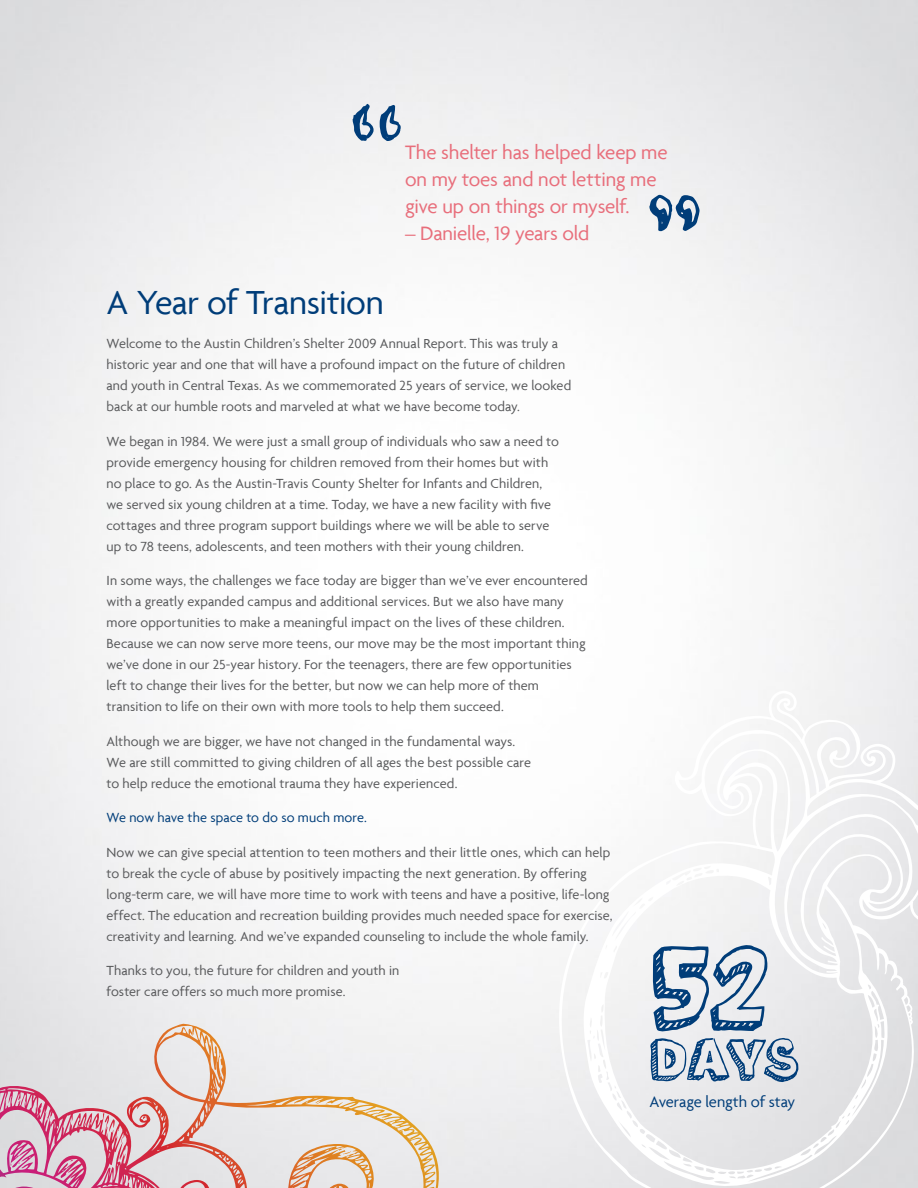
<style>
.page{position:relative;width:918px;height:1188px;background:#fff}
.page>*{position:absolute;margin:0;border:0;box-sizing:border-box;transform-origin:0 0}
.t1{font:147px "Oil Change";color:#003d79}
.t2{font:60px "Oil Change";color:#003d79}
.t3{font:36px "Agenda";letter-spacing:-.015em;color:#003d79}
.t4{font:21px/27px "Agenda";letter-spacing:-.01em;color:#e86e7b}
.t5{font:16.5px "Agenda";letter-spacing:-.005em;color:#003d79}
.t6{font:14.25px/21px "Agenda";letter-spacing:.005em;color:#58595b}
.t7{font:14.25px "Agenda";letter-spacing:.005em;color:#003d79}
</style>
<div class="page">
<img style="left:0;top:0;width:918px;height:1188px">
<svg style="left:0;top:1029px;width:357px;height:159px;background:#e3cbcc"></svg>
<svg style="left:0;top:1187px;width:64px;height:1px"></svg>
<svg style="left:554px;top:691px;width:364px;height:497px;fill:#f0f0f1"></svg>
<h1 class="t1" style="left:351px;top:68px;width:54px">“</h1>
<h3 class="t4" style="left:405px;top:138px;width:264px">The shelter has helped keep me on my toes and not letting me give up on things or myself.</h3>
<h3 class="t4" style="left:405px;top:219px;width:186px">– Danielle, 19 years old</h3>
<h1 class="t1" style="left:648px;top:158px;width:55px">”</h1>
<h3 class="t3" style="left:106px;top:281px;width:279px">A Year of Transition</h3>
<p class="t6" style="left:106px;top:333px;width:466px">Welcome to the Austin Children’s Shelter 2009 Annual Report. This was truly a historic year and one that will have a profound impact on the future of children and youth in Central Texas. As we commemorated 25 years of service, we looked back at our humble roots and marveled at what we have become today.</p>
<p class="t6" style="left:106px;top:430px;width:454px">We began in 1984. We were just a small group of individuals who saw a need to provide emergency housing for children removed from their homes but with no place to go. As the Austin-Travis County Shelter for Infants and Children, we served six young children at a time. Today, we have a new facility with five cottages and three program support buildings where we will be able to serve up to 78 teens, adolescents, and teen mothers with their young children.</p>
<p class="t6" style="left:106px;top:570px;width:483px">In some ways, the challenges we face today are bigger than we’ve ever encountered with a greatly expanded campus and additional services. But we also have many more opportunities to make a meaningful impact on the lives of these children.<br>Because we can now serve more teens, our move may be the most important thing we’ve done in our 25-year history. For the teenagers, there are few opportunities left to change their lives for the better, but now we can help more of them transition to life on their own with more tools to help them succeed.</p>
<p class="t6" style="left:106px;top:730px;width:426px">Although we are bigger, we have not changed in the fundamental ways.<br>We are still committed to giving children of all ages the best possible care to help reduce the emotional trauma they have experienced.</p>
<p class="t7" style="left:106px;top:809px;width:262px">We now have the space to do so much more.</p>
<p class="t6" style="left:106px;top:841px;width:508px">Now we can give special attention to teen mothers and their little ones, which can help to break the cycle of abuse by positively impacting the next generation. By offering long-term care, we will have more time to work with teens and have a positive, life-long effect. The education and recreation building provides much needed space for exercise, creativity and learning. And we’ve expanded counseling to include the whole family.</p>
<p class="t6" style="left:106px;top:960px;width:294px">Thanks to you, the future for children and youth in foster care offers so much more promise.</p>
<h2 class="t2" style="left:649px;top:1019px;width:151px"><sup>52</sup>Days</h2>
<p class="t5" style="left:649px;top:1092px;width:147px">Average length of stay</p>
</div>
